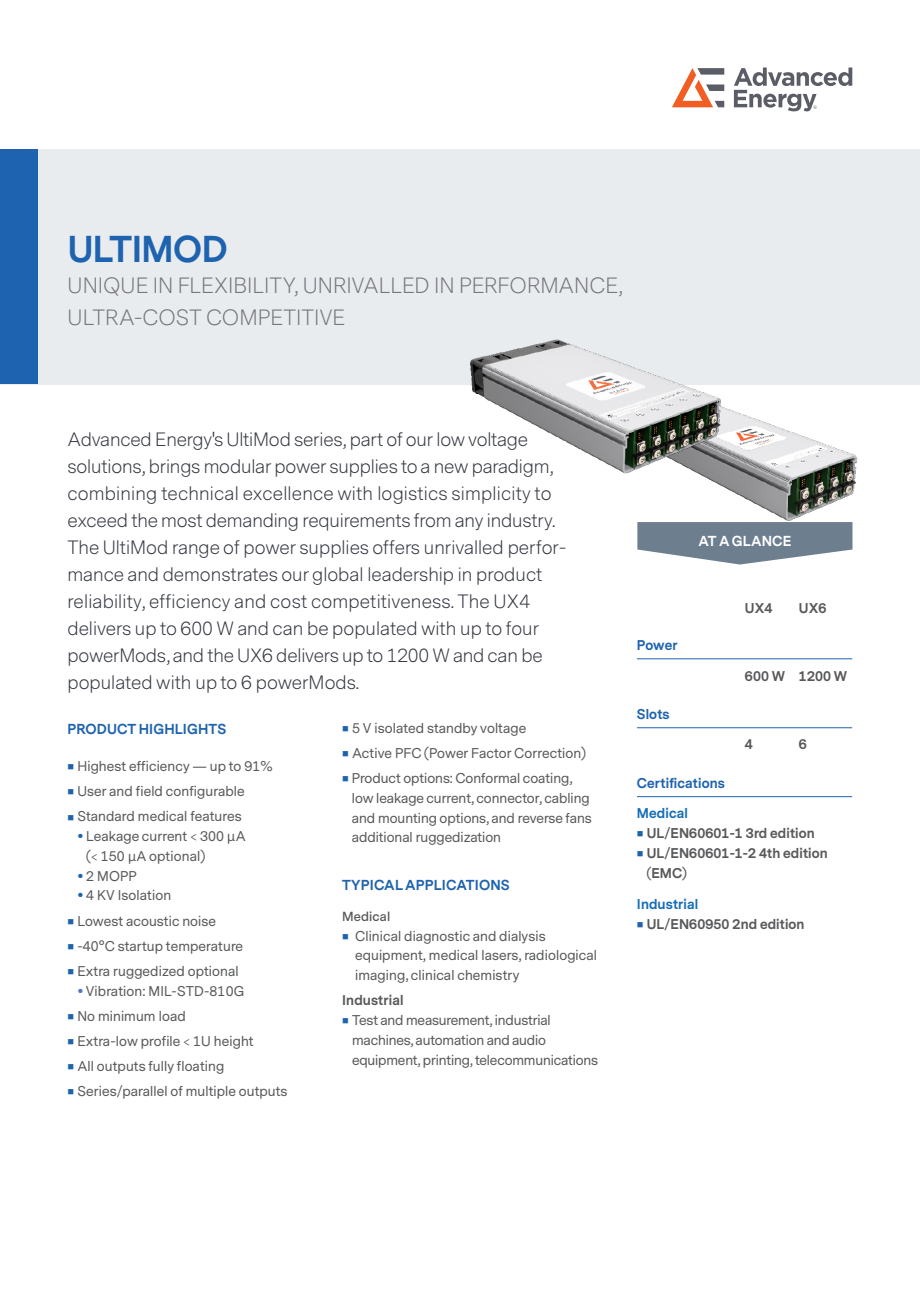
<style>
.page{position:relative;width:920px;height:1290px;background:#fff}
.page>*{position:absolute;margin:0;border:0;box-sizing:border-box;transform-origin:0 0}
.AE__Title{font:700 34.95px "Messina Sans";letter-spacing:-.015em;color:#1e63af}
.TitleSub{font:300 20.55px/31.5px "Messina Sans";letter-spacing:-.005em;color:#77767f}
.Product_Overview_bod{font:300 18px/27px "Messina Sans";color:#343741}
.Cover_Heading{font:700 13.5px "Messina Sans";letter-spacing:.01em;color:#1e63af}
.Product_Overview_bod-2{font:700 13.5px "Messina Sans";letter-spacing:.01em;color:#1e63af}
.Heading_1{font:700 13.5px "Messina Sans";letter-spacing:.01em;color:#fff}
.Bulleted{font:13.2px/19.8px "Messina Sans";letter-spacing:.01em;color:#58595b}
.AE___Bullets_Last{font:13.2px/19.8px "Messina Sans";color:#58595b}
.Bulleted-2{font:13.2px/19.8px "Messina Sans";letter-spacing:-.01em;color:#58595b}
.At_A_Glance_Text_Las{font:700 13.2px/19.8px "Messina Sans";letter-spacing:.01em;color:#58595b}
.At_a_Glance_Subhead{font:700 13.2px "Messina Sans";letter-spacing:.01em;color:#1e63af}
.At_A_Glance_Text_Las-2{font:700 13.2px "Messina Sans";letter-spacing:.01em;color:#166db7}
.Bulleted-3{font:700 13.2px "Messina Sans";letter-spacing:.01em;color:#58595b}
.Bulleted-4{font:600 13.2px "Messina Sans";letter-spacing:.01em;color:#58595b}
.At_a_Glance_Subhead-2{font:700 13.2px "Messina Sans";letter-spacing:.01em;color:#58595b}
.s1{color:#1e63af}
</style>
<div class="page">
<div style="left:0;top:149px;width:920px;height:235px;background:#e9ecee"></div>
<div style="left:0;top:149px;width:38px;height:235px;background:#1e63af"></div>
<svg style="left:672px;top:68px;width:52px;height:39px"></svg>
<svg style="left:734px;top:67px;width:118px;height:44px"></svg>
<svg style="left:637px;top:529px;width:215px;height:35px"></svg>
<hr style="left:637px;top:659px;width:215px;height:1px;background:#1e63af">
<hr style="left:637px;top:727px;width:215px;height:1px;background:#1e63af">
<hr style="left:637px;top:796px;width:215px;height:1px;background:#1e63af">
<img style="left:637px;top:411px;width:221px;height:118px">
<img style="left:458px;top:339px;width:275px;height:140px">
<p class="AE__Title" style="left:68px;top:225px;width:161px">ULTIMOD</p>
<p class="TitleSub" style="left:68px;top:271px;width:556px">UNIQUE IN FLEXIBILITY, UNRIVALLED IN PERFORMANCE,<br>ULTRA-COST COMPETITIVE</p>
<p class="Product_Overview_bod" style="left:68px;top:426px;width:500px">Advanced Energy's UltiMod series, part of our low voltage solutions, brings modular power supplies to a new paradigm, combining technical excellence with logistics simplicity to exceed the most demanding requirements from any industry.<br>The UltiMod range of power supplies offers unrivalled perfor&shy;mance and demonstrates our global leadership in product reliability, efficiency and cost competitiveness. The UX4 delivers up to 600 W and can be populated with up to four powerMods, and the UX6 delivers up to 1200 W and can be populated with up to 6 powerMods.</p>
<p class="Product_Overview_bod-2" style="left:68px;top:719px;width:160px">PRODUCT HIGHLIGHTS</p>
<p class="Bulleted" style="left:68px;top:757px;width:207px"><span class="s1">■</span> Highest efficiency — up to 91%</p>
<p class="Bulleted" style="left:68px;top:782px;width:179px"><span class="s1">■</span> User and field configurable</p>
<p class="Bulleted" style="left:68px;top:807px;width:176px"><span class="s1">■</span> Standard medical features</p>
<p class="Bulleted" style="left:86px;top:827px;width:161px;text-indent:-8px"><sup>●</sup> Leakage current &lt; 300 µA (&lt; 150 µA optional)</p>
<p class="Bulleted" style="left:78px;top:866px;width:60px"><sup>●</sup> 2 MOPP</p>
<p class="Bulleted" style="left:78px;top:886px;width:94px"><sup>●</sup> 4 KV Isolation</p>
<p class="Bulleted" style="left:68px;top:911px;width:150px"><span class="s1">■</span> Lowest acoustic noise</p>
<p class="Bulleted" style="left:68px;top:936px;width:177px"><span class="s1">■</span> -40°C startup temperature</p>
<p class="Bulleted" style="left:68px;top:961px;width:173px"><span class="s1">■</span> Extra ruggedized optional</p>
<p class="Bulleted" style="left:78px;top:981px;width:168px"><sup>●</sup> Vibration: MIL-STD-810G</p>
<p class="Bulleted" style="left:68px;top:1006px;width:120px"><span class="s1">■</span> No minimum load</p>
<p class="Bulleted" style="left:68px;top:1031px;width:188px"><span class="s1">■</span> Extra-low profile &lt; 1U height</p>
<p class="Bulleted" style="left:68px;top:1057px;width:158px"><span class="s1">■</span> All outputs fully floating</p>
<p class="Bulleted" style="left:68px;top:1082px;width:222px"><span class="s1">■</span> Series/parallel of multiple outputs</p>
<p class="Bulleted" style="left:342px;top:719px;width:185px"><span class="s1">■</span> 5 V isolated standby voltage</p>
<p class="Bulleted" style="left:342px;top:744px;width:245px"><span class="s1">■</span> Active PFC (Power Factor Correction)</p>
<p class="AE___Bullets_Last" style="left:352px;top:769px;width:241px;text-indent:-10px"><span class="s1">■</span> Product options: Conformal coating, low leakage current, connector, cabling and mounting options, and reverse fans additional ruggedization</p>
<p class="Cover_Heading" style="left:342px;top:875px;width:169px">TYPICAL APPLICATIONS</p>
<p class="Bulleted-4" style="left:342px;top:908px;width:50px">Medical</p>
<p class="Bulleted" style="left:355px;top:926px;width:243px;text-indent:-13px"><span class="s1">■</span> Clinical diagnostic and dialysis equipment, medical lasers, radiological imaging, clinical chemistry</p>
<p class="Bulleted-3" style="left:342px;top:991px;width:63px">Industrial</p>
<p class="Bulleted-2" style="left:352px;top:1011px;width:248px;text-indent:-10px"><span class="s1">■</span> Test and measurement, industrial machines, automation and audio equipment, printing, telecommunications</p>
<p class="Heading_1" style="left:698px;top:531px;width:94px">AT A GLANCE</p>
<p class="At_a_Glance_Subhead" style="left:637px;top:636px;width:42px">Power</p>
<p class="At_a_Glance_Subhead" style="left:637px;top:705px;width:34px">Slots</p>
<p class="At_a_Glance_Subhead-2" style="left:745px;top:599px;width:29px">UX4</p>
<p class="At_a_Glance_Subhead-2" style="left:799px;top:599px;width:29px">UX6</p>
<p class="At_A_Glance_Text_Las" style="left:745px;top:666px;width:104px">600 W 1200 W</p>
<p class="At_A_Glance_Text_Las" style="left:745px;top:735px;width:9px">4</p>
<p class="At_A_Glance_Text_Las" style="left:799px;top:735px;width:9px">6</p>
<p class="At_a_Glance_Subhead" style="left:637px;top:774px;width:89px">Certifications</p>
<p class="At_A_Glance_Text_Las-2" style="left:637px;top:804px;width:52px">Medical</p>
<p class="At_A_Glance_Text_Las" style="left:637px;top:824px;width:179px"><span class="s1">■</span> UL/EN60601-1 3rd edition</p>
<p class="At_A_Glance_Text_Las" style="left:647px;top:843px;width:183px;text-indent:-10px"><span class="s1">■</span> UL/EN60601-1-2 4th edition (EMC)</p>
<p class="At_A_Glance_Text_Las-2" style="left:637px;top:895px;width:63px">Industrial</p>
<p class="At_A_Glance_Text_Las" style="left:637px;top:915px;width:169px"><span class="s1">■</span> UL/EN60950 2nd edition</p>
</div>
